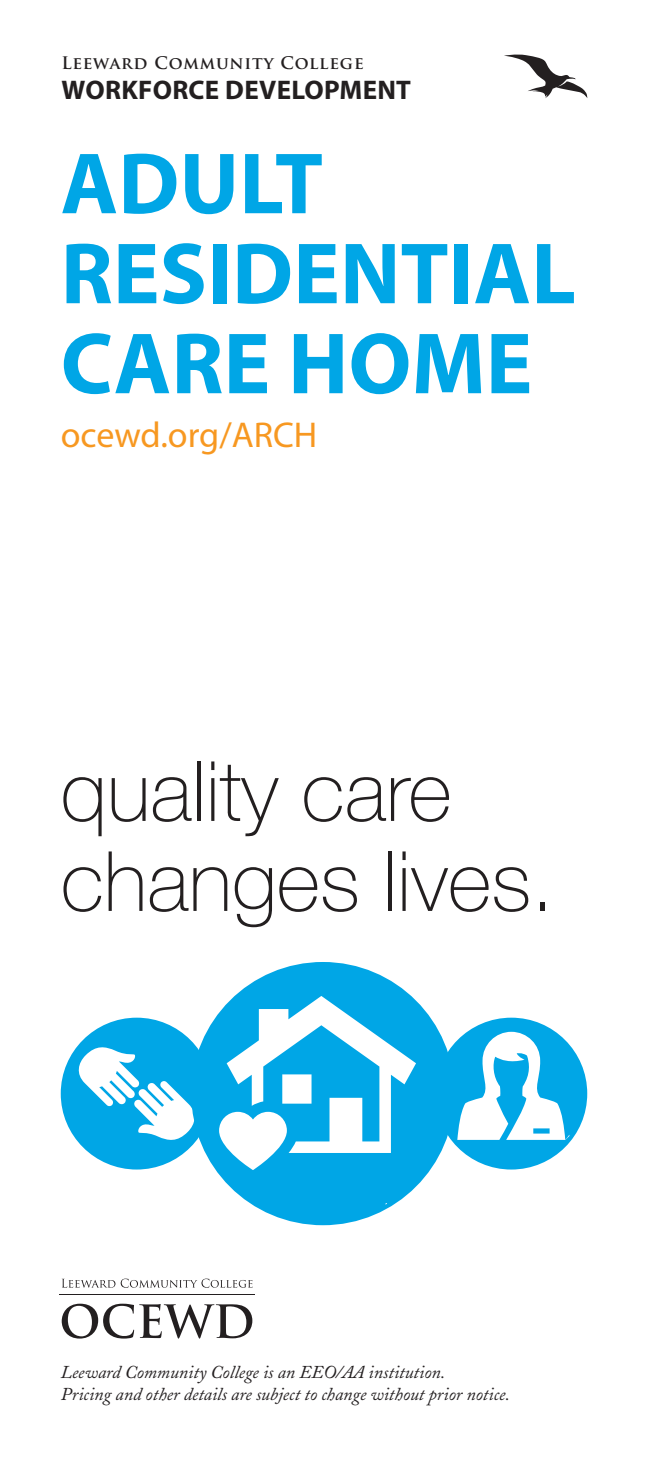
<style>
.page{position:relative;width:648px;height:1458px;background:#fff}
.page>*{position:absolute;margin:0;border:0;box-sizing:border-box;transform-origin:0 0}
.t1{font:700 87.75px/90px "Myriad Pro";color:#00a6e6}
.section_header{font:100 83.25px "Helvetica Neue";color:#231f20}
.section_header-2{font:36px "Myriad Pro";color:#f79821}
.t2{font:700 27px "Myriad Pro";letter-spacing:.01em;color:#231f20}
.t3{font:italic 18px/21.6px "Adobe Caslon";color:#231f20}
.t4{font:700 16.88px "Trajan Pro";letter-spacing:.05em;color:#231f20}
</style>
<div class="page">
<svg style="left:504px;top:54px;width:83px;height:44px"></svg>
<hr style="left:59px;top:1294px;width:196px;height:1px;background:#231f20">
<svg style="left:62px;top:1304px;width:190px;height:35px"></svg>
<svg style="left:62px;top:1279px;width:53px;height:9px"></svg>
<svg style="left:121px;top:1279px;width:132px;height:9px"></svg>
<svg style="left:455px;top:1018px;width:132px;height:152px"></svg>
<svg style="left:61px;top:1018px;width:130px;height:152px"></svg>
<svg style="left:191px;top:962px;width:264px;height:263px;fill:#00a6e6"></svg>
<p class="t4" style="left:61px;top:53px;width:304px">Leeward Community College</p>
<p class="t2" style="left:61px;top:75px;width:351px">WORKFORCE DEVELOPMENT</p>
<p class="t1" style="left:61px;top:140px;width:517px">ADULT<br>RESIDENTIAL<br>CARE HOME</p>
<p class="section_header-2" style="left:61px;top:415px;width:258px">ocewd.org/ARCH</p>
<p class="section_header" style="left:61px;top:728px;width:392px">quality care</p>
<p class="section_header" style="left:61px;top:818px;width:495px">changes lives.</p>
<p class="t3" style="left:61px;top:1362px;width:451px">Leeward Community College is an EEO/AA institution.<br>Pricing and other details are subject to change without prior notice.</p>
</div>
